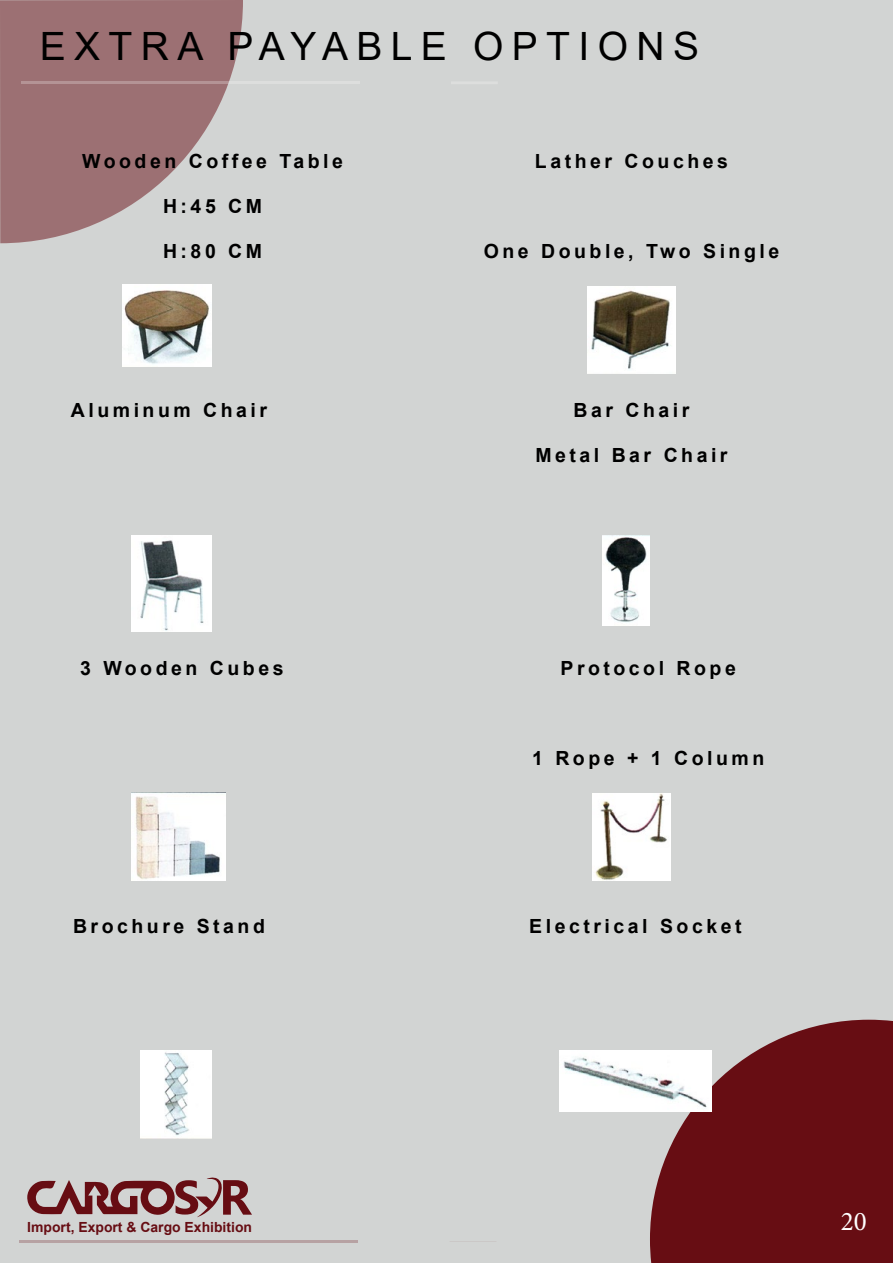
<style>
.page{position:relative;width:893px;height:1263px;background:#d2d4d3}
.page>*{position:absolute;margin:0;border:0;box-sizing:border-box;transform-origin:0 0}
.t1{font:39px "Arial";letter-spacing:.215em;color:#000}
.t2{font:27px "Minion Pro";color:#fff}
.t3{font:700 19.5px "Arial";letter-spacing:.18em;color:#000}
.t4{font:700 13.95px "Arial";color:#670d13}
</style>
<div class="page">
<hr style="left:20px;top:1240px;width:338px;height:3px;background:#670d13">
<svg style="left:27px;top:1177px;width:225px;height:40px"></svg>
<svg style="left:0;top:0;width:243px;height:243px;fill:#9c7073"></svg>
<svg style="left:650px;top:1020px;width:243px;height:243px;background:#73252a"></svg>
<hr style="left:451px;top:81px;width:47px;height:3px;background:#fff">
<hr style="left:21px;top:81px;width:338px;height:3px;background:#fff">
<img style="left:122px;top:285px;width:90px;height:81px">
<img style="left:132px;top:535px;width:80px;height:97px">
<img style="left:602px;top:535px;width:48px;height:90px">
<img style="left:141px;top:1050px;width:71px;height:89px">
<img style="left:132px;top:792px;width:94px;height:88px">
<img style="left:588px;top:286px;width:87px;height:87px">
<img style="left:592px;top:793px;width:79px;height:87px">
<img style="left:559px;top:1050px;width:153px;height:62px">
<h1 class="t1" style="left:40px;top:19px;width:661px">EXTRA PAYABLE OPTIONS</h1>
<p class="t3" style="left:82px;top:147px;width:262px">Wooden Coffee Table</p>
<p class="t3" style="left:163px;top:192px;width:101px">H:45 CM</p>
<p class="t3" style="left:163px;top:237px;width:101px">H:80 CM</p>
<p class="t3" style="left:535px;top:147px;width:194px">Lather Couches</p>
<p class="t3" style="left:484px;top:237px;width:297px">One Double, Two Single</p>
<p class="t3" style="left:71px;top:396px;width:198px">Aluminum Chair</p>
<p class="t3" style="left:573px;top:396px;width:117px">Bar Chair</p>
<p class="t3" style="left:535px;top:441px;width:194px">Metal Bar Chair</p>
<p class="t3" style="left:80px;top:655px;width:205px">3 Wooden Cubes</p>
<p class="t3" style="left:560px;top:655px;width:177px">Protocol Rope</p>
<p class="t3" style="left:532px;top:745px;width:234px">1 Rope + 1 Column</p>
<p class="t3" style="left:73px;top:913px;width:193px">Brochure Stand</p>
<p class="t3" style="left:529px;top:913px;width:214px">Electrical Socket</p>
<p class="t4" style="left:27px;top:1217px;width:226px">Import, Export &amp; Cargo Exhibition</p>
<h2 class="t2" style="left:841px;top:1203px;width:27px">20</h2>
</div>
